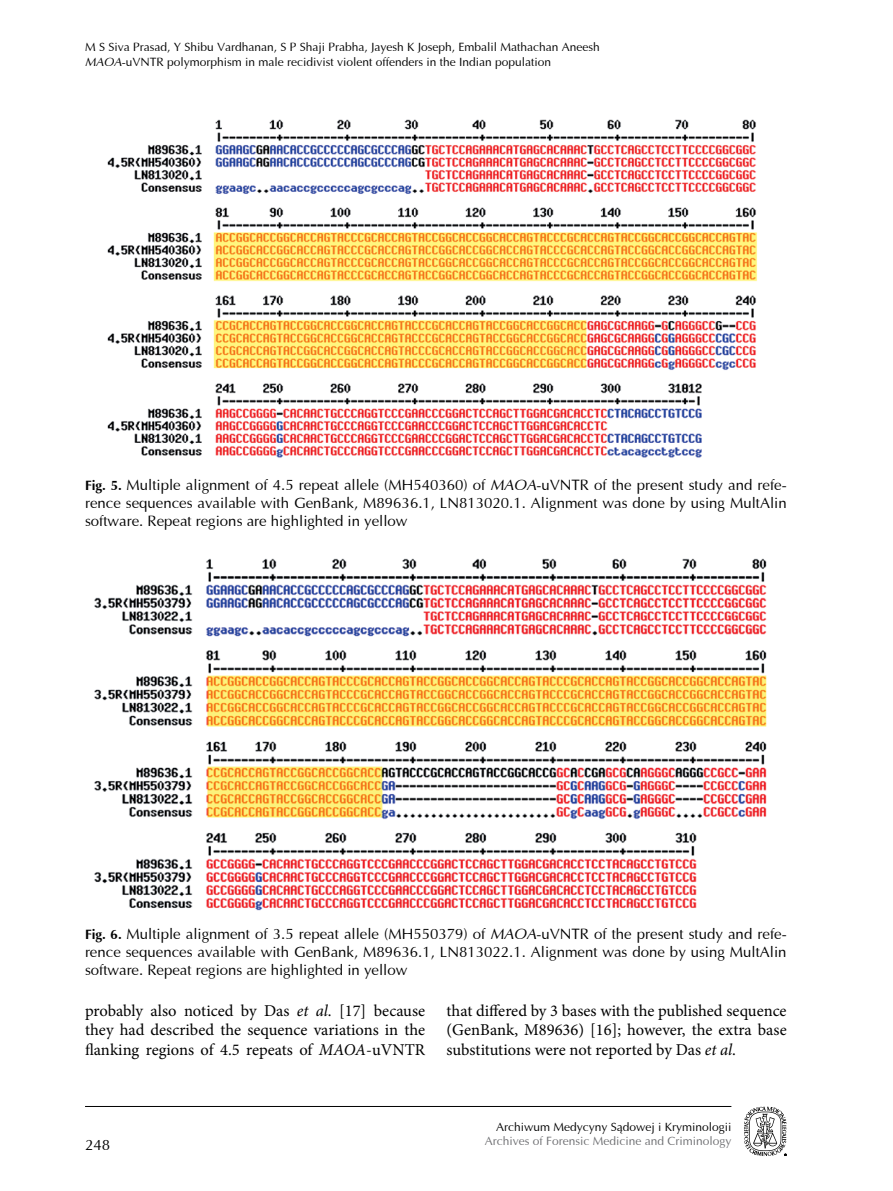
<style>
.page{position:relative;width:893px;height:1191px;background:#fff}
.page>*{position:absolute;margin:0;border:0;box-sizing:border-box;transform-origin:0 0}
.t1{font:16.5px/19.5px "Minion Pro";color:#000;text-align:justify}
.t2{font:15px/18px "Ottawa";color:#000;text-align:justify}
.t3{font:12px/14.4px "Ottawa";color:#000}
.t4{font:12px "Ottawa";color:#6d6e71}
.s1{font-style:italic}
.s2{font-weight:700;font-size:13.5px}
</style>
<div class="page">
<hr style="left:85px;top:1106px;width:646px;height:1px;background:#000">
<svg style="left:744px;top:1106px;width:43px;height:50px"></svg>
<img style="left:107px;top:119px;width:650px;height:339px">
<img style="left:94px;top:558px;width:673px;height:353px">
<p class="t3" style="left:85px;top:40px;width:516px">M S Siva Prasad, Y Shibu Vardhanan, S P Shaji Prabha, Jayesh K Joseph, Embalil Mathachan Aneesh<br><span class="s1">MAOA</span>-uVNTR polymorphism in male recidivist violent offenders in the Indian population</p>
<p class="t2" style="left:85px;top:475px;width:703px"><span class="s2">Fig. 5.</span> Multiple alignment of 4.5 repeat allele (MH540360) of <span class="s1">MAOA</span>-uVNTR of the present study and refe&shy;rence sequences available with GenBank, M89636.1, LN813020.1. Alignment was done by using MultAlin software. Repeat regions are highlighted in yellow</p>
<p class="t2" style="left:85px;top:925px;width:703px"><span class="s2">Fig. 6.</span> Multiple alignment of 3.5 repeat allele (MH550379) of <span class="s1">MAOA</span>-uVNTR of the present study and refe&shy;rence sequences available with GenBank, M89636.1, LN813022.1. Alignment was done by using MultAlin software. Repeat regions are highlighted in yellow</p>
<p class="t1" style="left:85px;top:1001px;width:342px">probably also noticed by Das <span class="s1">et al</span>. [17] because they had described the sequence variations in the flanking regions of 4.5 repeats of <span class="s1">MAOA</span>-uVNTR</p>
<p class="t1" style="left:446px;top:1001px;width:342px">that differed by 3 bases with the published sequence (GenBank, M89636) [16]; however, the extra base substitutions were not reported by Das <span class="s1">et al</span>.</p>
<p class="t2" style="left:85px;top:1136px;width:27px">248</p>
<p class="t3" style="left:496px;top:1119px;width:237px">Archiwum Medycyny Sądowej i Kryminologii</p>
<p class="t4" style="left:485px;top:1134px;width:248px">Archives of Forensic Medicine and Criminology</p>
</div>
